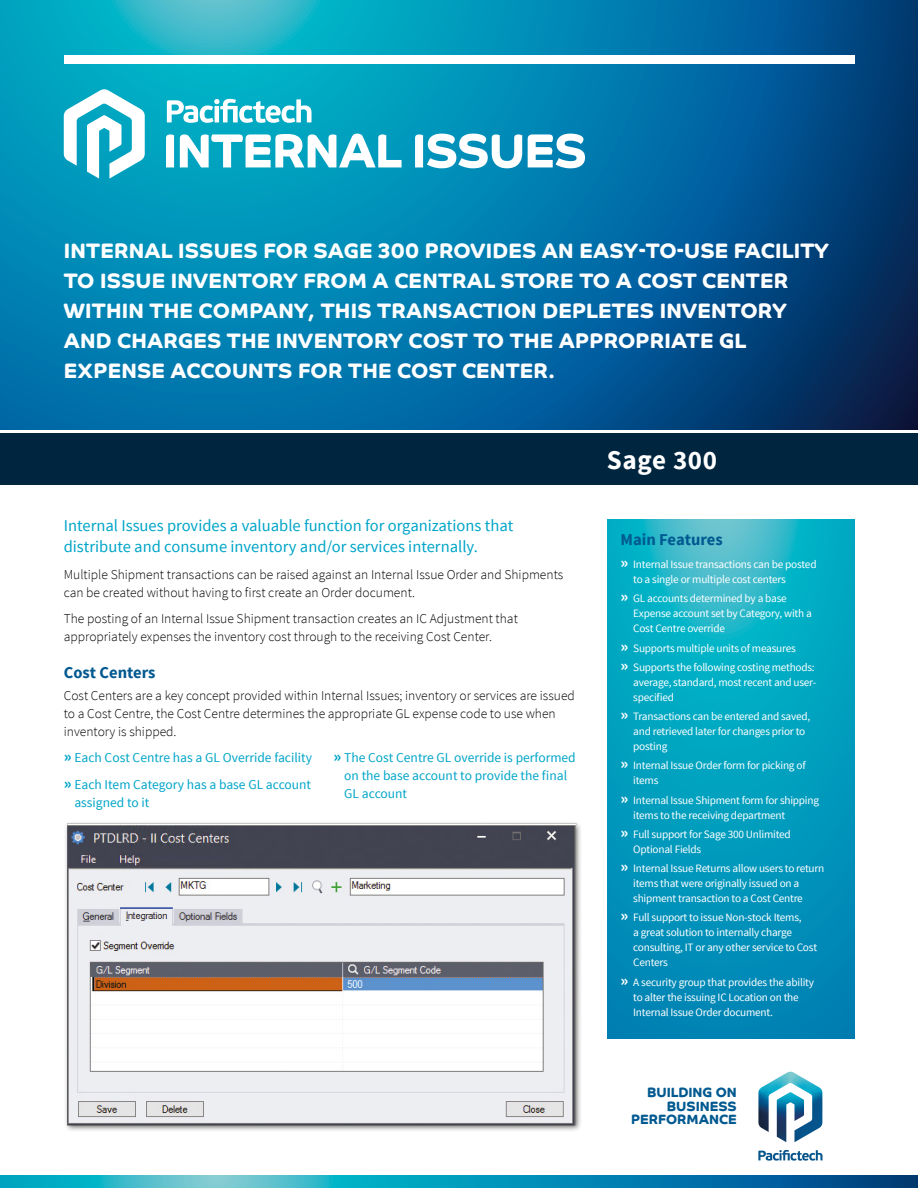
<style>
.page{position:relative;width:918px;height:1188px;background:#fff}
.page>*{position:absolute;margin:0;border:0;box-sizing:border-box;transform-origin:0 0}
.t1{font:700 27px "Source Sans Pro";letter-spacing:.025em;color:#fff}
.t2{font:700 21px/30px "Co Headline";letter-spacing:.01em;color:#fff}
.t3{font:16.5px/21px "Source Sans Pro";color:#00a5c8}
.t4{font:700 16.5px "Source Sans Pro";color:#005990}
.t5{font:300 13.5px/18px "Source Sans Pro";color:#000}
.t6{font:13.5px/18px "Source Sans Pro";color:#00a5c8}
.t7{font:700 13.5px/13.5px "Co Headline";color:#005990;text-align:right}
.t8{font:11.25px/15px "Source Sans Pro";letter-spacing:-.02em;color:#fff}
.s1{font-weight:700;font-size:16.5px}
</style>
<div class="page">
<svg style="left:758px;top:1072px;width:64px;height:70px"></svg>
<svg style="left:758px;top:1150px;width:65px;height:11px"></svg>
<svg style="left:0;top:1176px;width:918px;height:12px;background:#1692b5"></svg>
<svg style="left:608px;top:520px;width:246px;height:519px;background:#069ebe"></svg>
<svg style="left:0;top:0;width:918px;height:429px;background:#0173a3"></svg>
<div style="left:64px;top:55px;width:790px;height:9px;background:#fff"></div>
<svg style="left:64px;top:89px;width:81px;height:90px"></svg>
<svg style="left:167px;top:99px;width:145px;height:24px"></svg>
<svg style="left:166px;top:134px;width:8px;height:33px"></svg>
<svg style="left:180px;top:134px;width:222px;height:33px"></svg>
<svg style="left:415px;top:134px;width:107px;height:34px"></svg>
<svg style="left:528px;top:134px;width:57px;height:34px"></svg>
<img style="left:65px;top:822px;width:516px;height:309px">
<div style="left:0;top:434px;width:918px;height:51px;background:#00253f"></div>
<p class="t2" style="left:64px;top:236px;width:767px">INTERNAL ISSUES FOR SAGE 300 PROVIDES AN EASY-TO-USE FACILITY TO ISSUE INVENTORY FROM A CENTRAL STORE TO A COST CENTER WITHIN THE COMPANY, THIS TRANSACTION DEPLETES INVENTORY AND CHARGES THE INVENTORY COST TO THE APPROPRIATE GL EXPENSE ACCOUNTS FOR THE COST CENTER.</p>
<h3 class="t3" style="left:64px;top:515px;width:451px">Internal Issues provides a valuable function for organizations that distribute and consume inventory and/or services internally.</h3>
<p class="t5" style="left:64px;top:565px;width:501px">Multiple Shipment transactions can be raised against an Internal Issue Order and Shipments can be created without having to first create an Order document.</p>
<p class="t5" style="left:64px;top:610px;width:456px">The posting of an Internal Issue Shipment transaction creates an IC Adjustment that appropriately expenses the inventory cost through to the receiving Cost Center.</p>
<h3 class="t4" style="left:64px;top:662px;width:93px">Cost Centers</h3>
<p class="t5" style="left:64px;top:686px;width:513px">Cost Centers are a key concept provided within Internal Issues; inventory or services are issued to a Cost Centre, the Cost Centre determines the appropriate GL expense code to use when inventory is shipped.</p>
<p class="t6" style="left:64px;top:745px;width:250px;line-height:26.5px"><span class="s1">»</span> Each Cost Centre has a GL Override facility <span class="s1">»</span> Each Item Category has a base GL account</p>
<p class="t6" style="left:74px;top:794px;width:77px">assigned to it</p>
<p class="t6" style="left:344px;top:749px;width:233px;text-indent:-11px"><span class="s1">»</span> The Cost Centre GL override is performed on the base account to provide the final<br>GL account</p>
<h1 class="t1" style="left:607px;top:443px;width:112px">Sage 300</h1>
<h3 class="t4" style="left:621px;top:529px;width:104px">Main Features</h3>
<p class="t8" style="left:633px;top:557px;width:185px;text-indent:-13px"><span class="s1">»</span> Internal Issue transactions can be posted to a single or multiple cost centers</p>
<p class="t8" style="left:633px;top:591px;width:180px;text-indent:-13px"><span class="s1">»</span> GL accounts determined by a base<br>Expense account set by Category, with a<br>Cost Centre override</p>
<p class="t8" style="left:621px;top:639px;width:196px;line-height:19.2px"><span class="s1">»</span> Supports multiple units of measures<br><span class="s1">»</span> Supports the following costing methods:</p>
<p class="t8" style="left:633px;top:675px;width:184px">average, standard, most recent and user&shy;specified</p>
<p class="t8" style="left:633px;top:709px;width:179px;text-indent:-13px"><span class="s1">»</span> Transactions can be entered and saved, and retrieved later for changes prior to posting</p>
<p class="t8" style="left:633px;top:758px;width:174px;text-indent:-13px"><span class="s1">»</span> Internal Issue Order form for picking of items</p>
<p class="t8" style="left:633px;top:793px;width:187px;text-indent:-13px"><span class="s1">»</span> Internal Issue Shipment form for shipping items to the receiving department</p>
<p class="t8" style="left:633px;top:827px;width:159px;text-indent:-13px"><span class="s1">»</span> Full support for Sage 300 Unlimited<br>Optional Fields</p>
<p class="t8" style="left:633px;top:861px;width:193px;text-indent:-13px"><span class="s1">»</span> Internal Issue Returns allow users to return items that were originally issued on a shipment transaction to a Cost Centre</p>
<p class="t8" style="left:633px;top:910px;width:185px;text-indent:-13px"><span class="s1">»</span> Full support to issue Non-stock Items,<br>a great solution to internally charge consulting, IT or any other service to Cost<br>Centers</p>
<p class="t8" style="left:633px;top:975px;width:182px;text-indent:-13px"><span class="s1">»</span> A security group that provides the ability to alter the issuing IC Location on the<br>Internal Issue Order document.</p>
<p class="t7" style="left:631px;top:1086px;width:107px">BUILDING ON<br>BUSINESS<br>PERFORMANCE</p>
</div>
